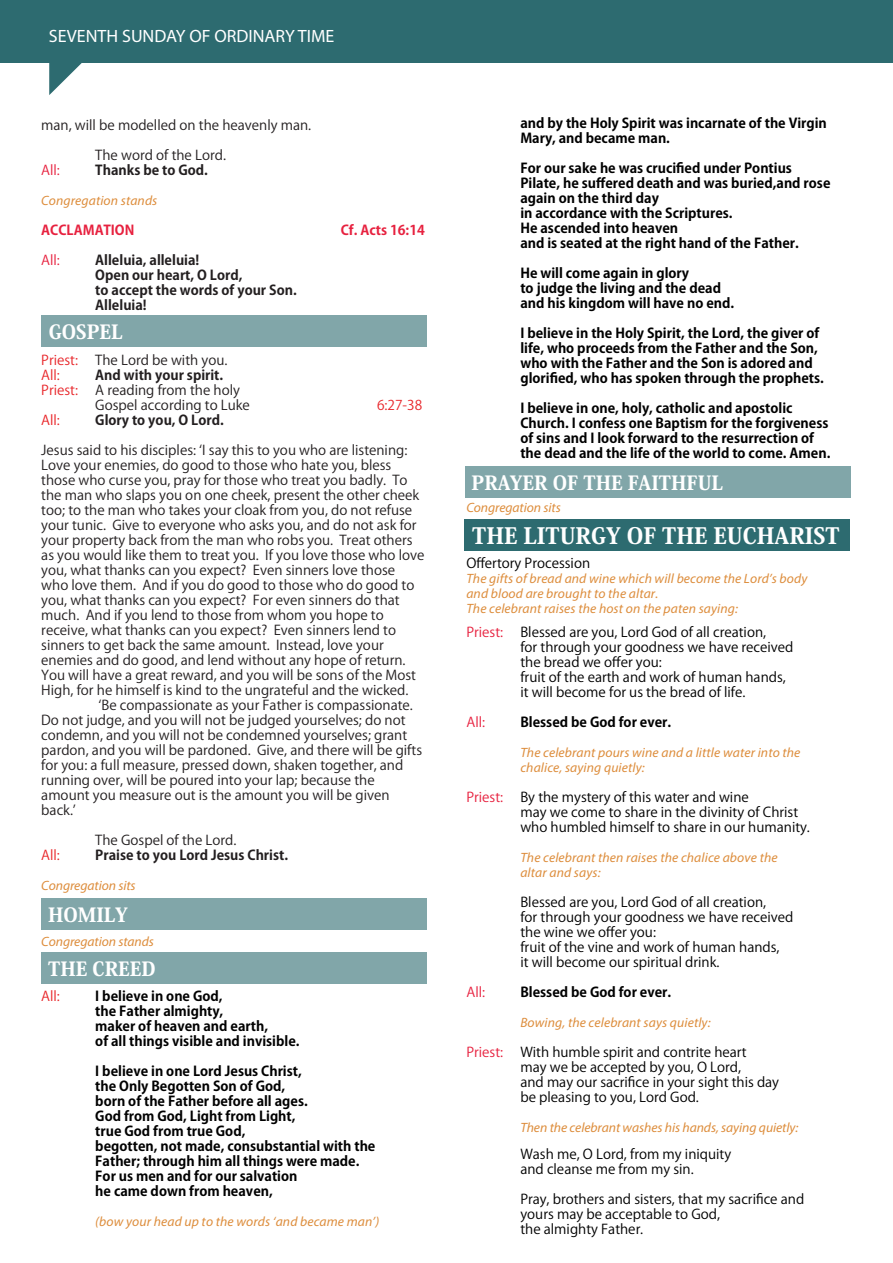
<style>
.page{position:relative;width:893px;height:1263px;background:#fff}
.page>*{position:absolute;margin:0;border:0;box-sizing:border-box;transform-origin:0 0}
.t1{font:800 22.35px "Koz Min Pro";color:#fff}
.t2{font:800 19.35px "Koz Min Pro";color:#fff}
.t3{font:17.85px "Myriad Pro";color:#fff}
.t4{font:13.5px/15px "Koz Go Pro";color:#231f20}
.t5{font:700 13.5px/15px "Koz Go Pro";color:#000}
.t6{font:13.5px/15px "Koz Go Pro";color:#000}
.t7{font:italic 13.5px/15px "Myriad Pro";letter-spacing:.01em;color:#dd8d3c}
.t8{font:700 13.5px/15px "Koz Go Pro";color:#231f20}
.t9{font:13.5px "Koz Go Pro";color:#e7213f}
.t10{font:13.5px "Koz Go Pro";color:#e8262a}
.t11{font:700 13.5px "Koz Go Pro";color:#e7213f}
.t12{font:13.5px "Koz Go Pro";color:#e92428}
</style>
<div class="page">
<div style="left:41px;top:898px;width:386px;height:32px;background:#81a6a9"></div>
<div style="left:465px;top:466px;width:385px;height:31px;background:#81a6a9"></div>
<div style="left:465px;top:518px;width:385px;height:32px;background:#2d6b70"></div>
<div style="left:41px;top:315px;width:386px;height:32px;background:#81a6a9"></div>
<div style="left:0;top:0;width:893px;height:62px;background:#2d6b70"></div>
<svg style="left:49px;top:62px;width:39px;height:33px"></svg>
<div style="left:41px;top:952px;width:386px;height:32px;background:#81a6a9"></div>
<h3 class="t3" style="left:49px;top:25px;width:287px">SEVENTH SUNDAY OF ORDINARY TIME</h3>
<p class="t4" style="left:41px;top:118px;width:271px">man, will be modelled on the heavenly man.</p>
<p class="t4" style="left:95px;top:148px;width:132px">The word of the Lord.</p>
<p class="t9" style="left:41px;top:161px;width:20px">All:</p>
<p class="t8" style="left:95px;top:163px;width:114px">Thanks be to God.</p>
<p class="t7" style="left:41px;top:193px;width:118px">Congregation stands</p>
<p class="t11" style="left:41px;top:221px;width:95px">ACCLAMATION</p>
<p class="t11" style="left:341px;top:221px;width:86px">Cf. Acts 16:14</p>
<p class="t9" style="left:41px;top:251px;width:20px">All:</p>
<p class="t8" style="left:95px;top:253px;width:203px">Alleluia, alleluia!<br>Open our heart, O Lord,<br>to accept the words of your Son.<br>Alleluia!</p>
<h2 class="t2" style="left:49px;top:318px;width:76px">GOSPEL</h2>
<p class="t10" style="left:41px;top:351px;width:38px">Priest:</p>
<p class="t4" style="left:95px;top:352px;width:134px">The Lord be with you.</p>
<p class="t10" style="left:41px;top:366px;width:20px">All:</p>
<p class="t8" style="left:95px;top:368px;width:129px">And with your spirit.</p>
<p class="t10" style="left:41px;top:381px;width:38px">Priest:</p>
<p class="t4" style="left:95px;top:382px;width:156px">A reading from the holy<br>Gospel according to Luke</p>
<p class="t10" style="left:377px;top:396px;width:47px">6:27-38</p>
<p class="t12" style="left:41px;top:411px;width:20px">All:</p>
<p class="t8" style="left:95px;top:413px;width:130px">Glory to you, O Lord.</p>
<p class="t4" style="left:41px;top:442px;width:368px">Jesus said to his disciples: ʻI say this to you who are listening:</p>
<p class="t4" style="left:41px;top:457px;width:352px">Love your enemies, do good to those who hate you, bless</p>
<p class="t4" style="left:41px;top:472px;width:368px">those who curse you, pray for those who treat you badly. To</p>
<p class="t4" style="left:41px;top:487px;width:380px">the man who slaps you on one cheek, present the other cheek</p>
<p class="t4" style="left:41px;top:502px;width:372px">too; to the man who takes your cloak from you, do not refuse</p>
<p class="t4" style="left:41px;top:517px;width:377px">your tunic. Give to everyone who asks you, and do not ask for</p>
<p class="t4" style="left:41px;top:532px;width:373px">your property back from the man who robs you. Treat others</p>
<p class="t4" style="left:41px;top:547px;width:385px">as you would like them to treat you. If you love those who love</p>
<p class="t4" style="left:41px;top:562px;width:355px">you, what thanks can you expect? Even sinners love those</p>
<p class="t4" style="left:41px;top:577px;width:375px">who love them. And if you do good to those who do good to</p>
<p class="t4" style="left:41px;top:592px;width:360px">you, what thanks can you expect? For even sinners do that</p>
<p class="t4" style="left:41px;top:607px;width:344px">much. And if you lend to those from whom you hope to</p>
<p class="t4" style="left:41px;top:622px;width:356px">receive, what thanks can you expect? Even sinners lend to</p>
<p class="t4" style="left:41px;top:637px;width:344px">sinners to get back the same amount. Instead, love your</p>
<p class="t4" style="left:41px;top:652px;width:366px">enemies and do good, and lend without any hope of return.</p>
<p class="t4" style="left:41px;top:667px;width:376px">You will have a great reward, and you will be sons of the Most</p>
<p class="t4" style="left:41px;top:682px;width:369px">High, for he himself is kind to the ungrateful and the wicked.</p>
<p class="t4" style="left:98px;top:697px;width:316px">ʻBe compassionate as your Father is compassionate.</p>
<p class="t4" style="left:41px;top:712px;width:366px">Do not judge, and you will not be judged yourselves; do not</p>
<p class="t4" style="left:41px;top:727px;width:367px">condemn, and you will not be condemned yourselves; grant</p>
<p class="t4" style="left:41px;top:742px;width:382px">pardon, and you will be pardoned. Give, and there will be gifts</p>
<p class="t4" style="left:41px;top:757px;width:363px">for you: a full measure, pressed down, shaken together, and</p>
<p class="t4" style="left:41px;top:772px;width:335px">running over, will be poured into your lap; because the</p>
<p class="t4" style="left:41px;top:787px;width:350px">amount you measure out is the amount you will be given</p>
<p class="t4" style="left:41px;top:802px;width:36px">back.ʼ</p>
<p class="t4" style="left:95px;top:832px;width:143px">The Gospel of the Lord.</p>
<p class="t10" style="left:41px;top:846px;width:20px">All:</p>
<p class="t8" style="left:95px;top:848px;width:194px">Praise to you Lord Jesus Christ.</p>
<p class="t7" style="left:41px;top:878px;width:96px">Congregation sits</p>
<h2 class="t2" style="left:48px;top:901px;width:81px">HOMILY</h2>
<p class="t7" style="left:41px;top:933px;width:114px">Congregation stands</p>
<h2 class="t2" style="left:48px;top:955px;width:109px">THE CREED</h2>
<p class="t10" style="left:41px;top:988px;width:20px">All:</p>
<p class="t5" style="left:95px;top:990px;width:206px">I believe in one God,<br>the Father almighty,<br>maker of heaven and earth,<br>of all things visible and invisible.</p>
<p class="t5" style="left:95px;top:1065px;width:282px">I believe in one Lord Jesus Christ,<br>the Only Begotten Son of God,<br>born of the Father before all ages.<br>God from God, Light from Light,<br>true God from true God,<br>begotten, not made, consubstantial with the<br>Father; through him all things were made.<br>For us men and for our salvation<br>he came down from heaven,</p>
<p class="t7" style="left:95px;top:1214px;width:285px">(bow your head up to the words ‘and became man’)</p>
<p class="t5" style="left:520px;top:116px;width:308px">and by the Holy Spirit was incarnate of the Virgin<br>Mary, and became man.</p>
<p class="t5" style="left:520px;top:161px;width:312px">For our sake he was crucified under Pontius Pilate, he suffered death and was buried,and rose again on the third day<br>in accordance with the Scriptures.<br>He ascended into heaven<br>and is seated at the right hand of the Father.</p>
<p class="t5" style="left:520px;top:266px;width:215px">He will come again in glory<br>to judge the living and the dead and his kingdom will have no end.</p>
<p class="t5" style="left:520px;top:326px;width:305px">I believe in the Holy Spirit, the Lord, the giver of life, who proceeds from the Father and the Son, who with the Father and the Son is adored and glorified, who has spoken through the prophets.</p>
<p class="t5" style="left:520px;top:401px;width:311px">I believe in one, holy, catholic and apostolic Church. I confess one Baptism for the forgiveness of sins and I look forward to the resurrection of the dead and the life of the world to come. Amen.</p>
<h2 class="t2" style="left:471px;top:468px;width:253px">PRAYER OF THE FAITHFUL</h2>
<h1 class="t1" style="left:472px;top:519px;width:369px">THE LITURGY OF THE EUCHARIST</h1>
<p class="t7" style="left:466px;top:500px;width:96px">Congregation sits</p>
<p class="t6" style="left:466px;top:555px;width:125px">Offertory Procession</p>
<p class="t7" style="left:466px;top:570px;width:342px">The gifts of bread and wine which will become the Lord’s body and blood are brought to the altar.<br>The celebrant raises the host on the paten saying:</p>
<p class="t9" style="left:466px;top:623px;width:38px">Priest:</p>
<p class="t6" style="left:520px;top:624px;width:275px">Blessed are you, Lord God of all creation,<br>for through your goodness we have received the bread we offer you:<br>fruit of the earth and work of human hands, it will become for us the bread of life.</p>
<p class="t9" style="left:466px;top:713px;width:20px">All:</p>
<p class="t5" style="left:520px;top:715px;width:152px">Blessed be God for ever.</p>
<p class="t7" style="left:520px;top:744px;width:282px">The celebrant pours wine and a little water into the chalice, saying quietly:</p>
<p class="t9" style="left:466px;top:788px;width:38px">Priest:</p>
<p class="t6" style="left:520px;top:789px;width:291px">By the mystery of this water and wine<br>may we come to share in the divinity of Christ who humbled himself to share in our humanity.</p>
<p class="t7" style="left:520px;top:849px;width:259px">The celebrant then raises the chalice above the altar and says:</p>
<p class="t6" style="left:520px;top:894px;width:275px">Blessed are you, Lord God of all creation,<br>for through your goodness we have received the wine we offer you:<br>fruit of the vine and work of human hands,<br>it will become our spiritual drink.</p>
<p class="t9" style="left:466px;top:983px;width:20px">All:</p>
<p class="t5" style="left:520px;top:985px;width:152px">Blessed be God for ever.</p>
<p class="t7" style="left:520px;top:1014px;width:192px">Bowing, the celebrant says quietly:</p>
<p class="t9" style="left:466px;top:1043px;width:38px">Priest:</p>
<p class="t6" style="left:520px;top:1044px;width:260px">With humble spirit and contrite heart<br>may we be accepted by you, O Lord,<br>and may our sacrifice in your sight this day be pleasing to you, Lord God.</p>
<p class="t7" style="left:520px;top:1119px;width:279px">Then the celebrant washes his hands, saying quietly:</p>
<p class="t6" style="left:520px;top:1146px;width:212px">Wash me, O Lord, from my iniquity and cleanse me from my sin.</p>
<p class="t6" style="left:520px;top:1191px;width:285px">Pray, brothers and sisters, that my sacrifice and yours may be acceptable to God,<br>the almighty Father.</p>
</div>
